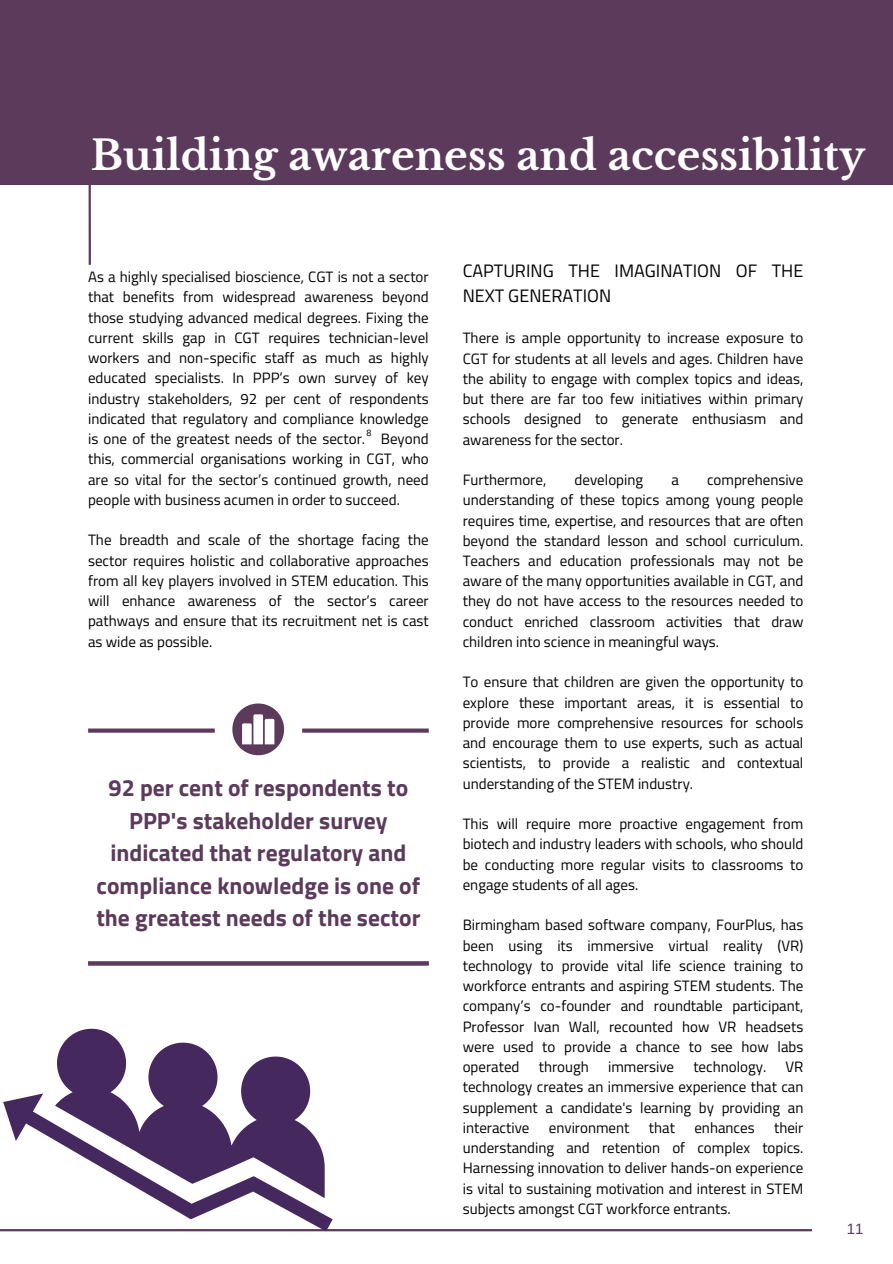
<style>
.page{position:relative;width:893px;height:1264px;background:#fff}
.page>*{position:absolute;margin:0;border:0;box-sizing:border-box;transform-origin:0 0}
.t1{font:700 40.5px "Libre Baskerville";color:#fff}
.t2{font:700 23.55px/32.5px "Titillium Web";color:#5b3a5b;text-align:center}
.t3{font:18px/24.8px "Titillium Web";color:#000}
.t4{font:15px/20.2px "Titillium Web";color:#000;text-align:justify}
.t5{font:15px "Arimo";color:#5b3a5b}
.t6{font:9px "Arimo";color:#000}
</style>
<div class="page">
<div style="left:0;top:0;width:892px;height:184px;background:#5b3a5b"></div>
<hr style="left:0;top:1228px;width:812px;height:3px;background:#5b3a5b">
<hr style="left:89px;top:160px;width:2px;height:105px;background:#5b3a5b">
<svg style="left:3px;top:1093px;width:329px;height:138px"></svg>
<svg style="left:55px;top:1028px;width:270px;height:170px;fill:#45285e"></svg>
<svg style="left:88px;top:961px;width:341px;height:4px"></svg>
<svg style="left:88px;top:703px;width:341px;height:52px"></svg>
<p class="t1" style="left:91px;top:130px;width:775px">Building awareness and accessibility</p>
<p class="t4" style="left:88px;top:266px;width:342px">As a highly specialised bioscience, CGT is not a sector that benefits from widespread awareness beyond those studying advanced medical degrees. Fixing the current skills gap in CGT requires technician-level workers and non-specific staff as much as highly educated specialists. In PPP’s own survey of key industry stakeholders, 92 per cent of respondents indicated that regulatory and compliance knowledge is one of the greatest needs of the sector. Beyond this, commercial organisations working in CGT, who are so vital for the sector’s continued growth, need people with business acumen in order to succeed.</p>
<p class="t4" style="left:88px;top:529px;width:342px">The breadth and scale of the shortage facing the sector requires holistic and collaborative approaches from all key players involved in STEM education. This will enhance awareness of the sector’s career pathways and ensure that its recruitment net is cast as wide as possible.</p>
<p class="t6" style="left:366px;top:427px;width:6px">8</p>
<p class="t2" style="left:96px;top:771px;width:325px">92 per cent of respondents to<br>PPP's stakeholder survey indicated that regulatory and compliance knowledge is one of the greatest needs of the sector</p>
<p class="t3" style="left:462px;top:258px;width:342px">CAPTURING THE IMAGINATION OF THE<br>NEXT GENERATION</p>
<p class="t4" style="left:462px;top:327px;width:342px">There is ample opportunity to increase exposure to CGT for students at all levels and ages. Children have the ability to engage with complex topics and ideas, but there are far too few initiatives within primary schools designed to generate enthusiasm and awareness for the sector.</p>
<p class="t4" style="left:462px;top:469px;width:85px">Furthermore,</p>
<p class="t4" style="left:574px;top:469px;width:70px">developing</p>
<p class="t4" style="left:671px;top:469px;width:9px">a</p>
<p class="t4" style="left:462px;top:469px;width:342px;text-indent:244px">comprehensive understanding of these topics among young people requires time, expertise, and resources that are often beyond the standard lesson and school curriculum.<br>Teachers and education professionals may not be aware of the many opportunities available in CGT, and they do not have access to the resources needed to conduct enriched classroom activities that draw children into science in meaningful ways.</p>
<p class="t4" style="left:462px;top:671px;width:342px">To ensure that children are given the opportunity to explore these important areas, it is essential to provide more comprehensive resources for schools and encourage them to use experts, such as actual scientists, to provide a realistic and contextual understanding of the STEM industry.</p>
<p class="t4" style="left:462px;top:813px;width:342px">This will require more proactive engagement from biotech and industry leaders with schools, who should be conducting more regular visits to classrooms to engage students of all ages.</p>
<p class="t4" style="left:462px;top:914px;width:342px">Birmingham based software company, FourPlus, has been using its immersive virtual reality (VR) technology to provide vital life science training to workforce entrants and aspiring STEM students. The company’s co-founder and roundtable participant, Professor Ivan Wall, recounted how VR headsets were used to provide a chance to see how labs operated</p>
<p class="t4" style="left:538px;top:1056px;width:52px">through</p>
<p class="t4" style="left:608px;top:1056px;width:68px">immersive</p>
<p class="t4" style="left:693px;top:1056px;width:74px">technology.</p>
<p class="t4" style="left:462px;top:1056px;width:342px;text-indent:323px">VR technology creates an immersive experience that can supplement a candidate's learning by providing an interactive</p>
<p class="t4" style="left:462px;top:1117px;width:342px;text-indent:311px">their understanding and retention of complex topics.<br>Harnessing innovation to deliver hands-on experience is vital to sustaining motivation and interest in STEM subjects amongst CGT workforce entrants.</p>
<p class="t4" style="left:549px;top:1117px;width:82px">environment</p>
<p class="t4" style="left:649px;top:1117px;width:28px">that</p>
<p class="t4" style="left:694px;top:1117px;width:62px">enhances</p>
<p class="t5" style="left:846px;top:1219px;width:18px">11</p>
</div>
